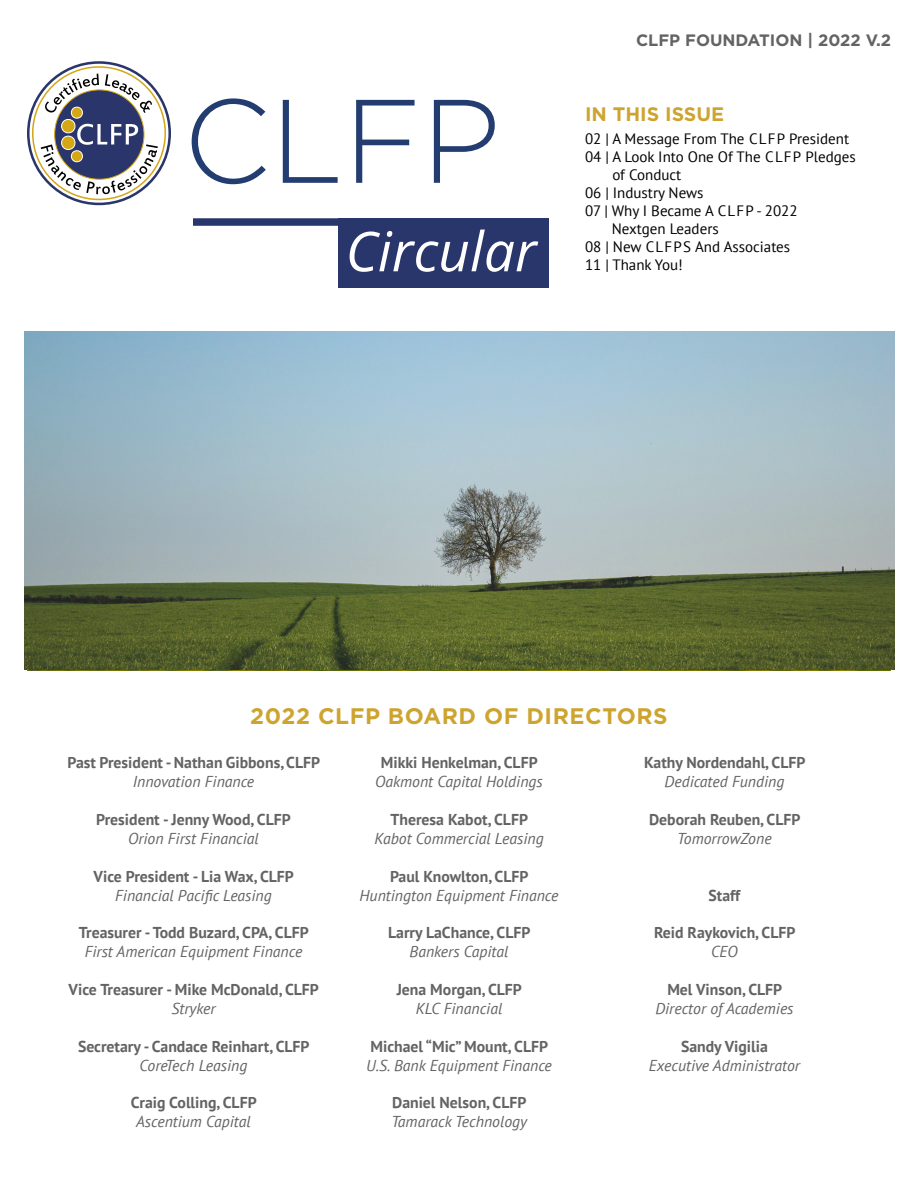
<style>
.page{position:relative;width:918px;height:1188px;background:#fff}
.page>*{position:absolute;margin:0;border:0;box-sizing:border-box;transform-origin:0 0}
.t1{font:300 118.5px "Gotham";color:#243d71}
.t2{font:italic 54.9px "Open Sans";color:#fff}
.t3{font:700 22.5px "Gotham";letter-spacing:.025em;color:#cea430}
.t4{font:700 19.5px "Gotham";color:#cea430}
.t5{font:700 16.5px "Gotham";color:#646363}
.t6{font:700 15.75px "PT Sans";color:#646363}
.t7{font:italic 15.75px "PT Sans";color:#646363}
.t8{font:15px "PT Sans";color:#000}
</style>
<div class="page">
<div style="left:339px;top:219px;width:210px;height:69px;background:#28366b"></div>
<div style="left:193px;top:218px;width:356px;height:8px;background:#28366b"></div>
<div style="left:27px;top:61px;width:144px;height:144px;border:3px solid #2a366b;border-radius:50%"></div>
<svg style="left:41px;top:74px;width:117px;height:120px"></svg>
<img style="left:25px;top:331px;width:869px;height:339px">
<h1 class="t1" style="left:183px;top:66px;width:319px">CLFP</h1>
<h2 class="t2" style="left:346px;top:214px;width:193px">Circular</h2>
<p class="t5" style="left:636px;top:30px;width:257px">CLFP FOUNDATION | 2022 V.2</p>
<p class="t4" style="left:585px;top:101px;width:141px">IN THIS ISSUE</p>
<p class="t8" style="left:585px;top:130px;width:266px">02 | A Message From The CLFP President</p>
<p class="t8" style="left:585px;top:148px;width:272px">04 | A Look Into One Of The CLFP Pledges</p>
<p class="t8" style="left:612px;top:166px;width:70px">of Conduct</p>
<p class="t8" style="left:585px;top:184px;width:120px">06 | Industry News</p>
<p class="t8" style="left:585px;top:202px;width:214px">07 | Why I Became A CLFP - 2022</p>
<p class="t8" style="left:612px;top:220px;width:108px">Nextgen Leaders</p>
<p class="t8" style="left:585px;top:238px;width:207px">08 | New CLFPS And Associates</p>
<p class="t8" style="left:585px;top:256px;width:99px">11 | Thank You!</p>
<h3 class="t3" style="left:250px;top:701px;width:419px">2022 CLFP BOARD OF DIRECTORS</h3>
<p class="t6" style="left:68px;top:752px;width:254px">Past President - Nathan Gibbons, CLFP</p>
<p class="t7" style="left:133px;top:772px;width:123px">Innovation Finance</p>
<p class="t6" style="left:96px;top:809px;width:196px">President - Jenny Wood, CLFP</p>
<p class="t7" style="left:128px;top:828px;width:132px">Orion First Financial</p>
<p class="t6" style="left:94px;top:866px;width:202px">Vice President - Lia Wax, CLFP</p>
<p class="t7" style="left:115px;top:885px;width:158px">Financial Pacific Leasing</p>
<p class="t6" style="left:79px;top:922px;width:231px">Treasurer - Todd Buzard, CPA, CLFP</p>
<p class="t7" style="left:85px;top:942px;width:219px">First American Equipment Finance</p>
<p class="t6" style="left:69px;top:979px;width:252px">Vice Treasurer - Mike McDonald, CLFP</p>
<p class="t7" style="left:171px;top:998px;width:46px">Stryker</p>
<p class="t6" style="left:78px;top:1036px;width:233px">Secretary - Candace Reinhart, CLFP</p>
<p class="t7" style="left:140px;top:1055px;width:109px">CoreTech Leasing</p>
<p class="t6" style="left:131px;top:1092px;width:127px">Craig Colling, CLFP</p>
<p class="t7" style="left:136px;top:1112px;width:116px">Ascentium Capital</p>
<p class="t6" style="left:381px;top:752px;width:158px">Mikki Henkelman, CLFP</p>
<p class="t7" style="left:375px;top:772px;width:169px">Oakmont Capital Holdings</p>
<p class="t6" style="left:391px;top:809px;width:139px">Theresa Kabot, CLFP</p>
<p class="t7" style="left:374px;top:828px;width:171px">Kabot Commercial Leasing</p>
<p class="t6" style="left:390px;top:866px;width:140px">Paul Knowlton, CLFP</p>
<p class="t7" style="left:360px;top:885px;width:200px">Huntington Equipment Finance</p>
<p class="t6" style="left:388px;top:922px;width:144px">Larry LaChance, CLFP</p>
<p class="t7" style="left:410px;top:942px;width:100px">Bankers Capital</p>
<p class="t6" style="left:397px;top:979px;width:127px">Jena Morgan, CLFP</p>
<p class="t7" style="left:416px;top:998px;width:88px">KLC Financial</p>
<p class="t6" style="left:370px;top:1036px;width:179px">Michael “Mic” Mount, CLFP</p>
<p class="t7" style="left:366px;top:1055px;width:187px">U.S. Bank Equipment Finance</p>
<p class="t6" style="left:392px;top:1092px;width:136px">Daniel Nelson, CLFP</p>
<p class="t7" style="left:391px;top:1112px;width:137px">Tamarack Technology</p>
<p class="t6" style="left:644px;top:752px;width:163px">Kathy Nordendahl, CLFP</p>
<p class="t7" style="left:665px;top:772px;width:121px">Dedicated Funding</p>
<p class="t6" style="left:649px;top:809px;width:153px">Deborah Reuben, CLFP</p>
<p class="t7" style="left:677px;top:828px;width:96px">TomorrowZone</p>
<p class="t6" style="left:709px;top:885px;width:33px">Staff</p>
<p class="t6" style="left:654px;top:922px;width:143px">Reid Raykovich, CLFP</p>
<p class="t7" style="left:711px;top:942px;width:28px">CEO</p>
<p class="t6" style="left:667px;top:979px;width:116px">Mel Vinson, CLFP</p>
<p class="t7" style="left:655px;top:998px;width:140px">Director of Academies</p>
<p class="t6" style="left:681px;top:1036px;width:88px">Sandy Vigilia</p>
<p class="t7" style="left:649px;top:1055px;width:153px">Executive Administrator</p>
</div>
